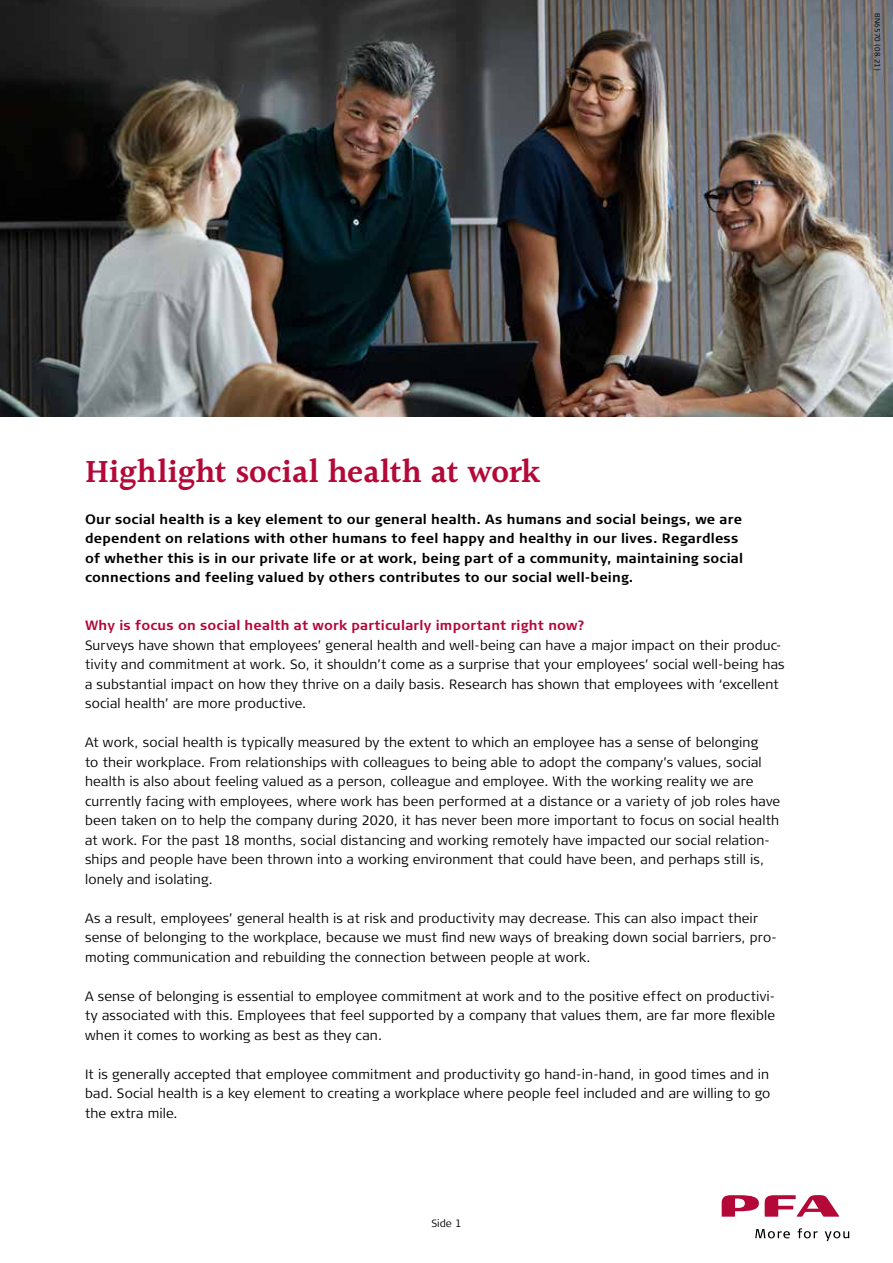
<style>
.page{position:relative;width:893px;height:1263px;background:#fff}
.page>*{position:absolute;margin:0;border:0;box-sizing:border-box;transform-origin:0 0}
.t1{font:600 33px "Halant";letter-spacing:-.005em;color:#b30838}
.t2{font:300 13.5px/19.5px "Signa Column";letter-spacing:.01em;color:#000}
.t3{font:700 13.5px/19.5px "Signa Column";letter-spacing:.015em;color:#000}
.t4{font:700 13.5px "Signa Column";letter-spacing:.015em;color:#b30838}
.t5{font:300 10.5px "Signa Column";color:#000}
.t6{font:300 7.5px "Signa Column";color:#000}
</style>
<div class="page">
<img style="left:0;top:0;width:893px;height:417px">
<svg style="left:755px;top:1229px;width:35px;height:9px"></svg>
<svg style="left:797px;top:1228px;width:21px;height:10px"></svg>
<svg style="left:825px;top:1231px;width:24px;height:10px"></svg>
<svg style="left:722px;top:1195px;width:37px;height:22px"></svg>
<svg style="left:765px;top:1195px;width:74px;height:22px"></svg>
<p class="t6" style="left:882px;top:13px;width:59px;rotate:90deg">BN6570 (08.21)</p>
<h1 class="t1" style="left:85px;top:451px;width:457px">Highlight social health at work</h1>
<p class="t3" style="left:85px;top:509px;width:660px">Our social health is a key element to our general health. As humans and social beings, we are dependent on relations with other humans to feel happy and healthy in our lives. Regardless of whether this is in our private life or at work, being part of a community, maintaining social connections and feeling valued by others contributes to our social well-being.</p>
<p class="t4" style="left:85px;top:618px;width:501px">Why is focus on social health at work particularly important right now?</p>
<p class="t2" style="left:85px;top:635px;width:701px">Surveys have shown that employees’ general health and well-being can have a major impact on their produc&shy;tivity and commitment at work. So, it shouldn’t come as a surprise that your employees’ social well-being has a substantial impact on how they thrive on a daily basis. Research has shown that employees with ‘excellent social health’ are more productive.</p>
<p class="t2" style="left:85px;top:733px;width:697px">At work, social health is typically measured by the extent to which an employee has a sense of belonging<br>to their workplace. From relationships with colleagues to being able to adopt the company’s values, social health is also about feeling valued as a person, colleague and employee. With the working reality we are currently facing with employees, where work has been performed at a distance or a variety of job roles have been taken on to help the company during 2020, it has never been more important to focus on social health at work. For the past 18 months, social distancing and working remotely have impacted our social relation&shy;ships and people have been thrown into a working environment that could have been, and perhaps still is, lonely and isolating.</p>
<p class="t2" style="left:85px;top:908px;width:693px">As a result, employees’ general health is at risk and productivity may decrease. This can also impact their sense of belonging to the workplace, because we must find new ways of breaking down social barriers, pro&shy;moting communication and rebuilding the connection between people at work.</p>
<p class="t2" style="left:85px;top:986px;width:692px;text-align:justify">A sense of belonging is essential to employee commitment at work and to the positive effect on productivi&shy;ty associated with this. Employees that feel supported by a company that values them, are far more flexible when it comes to working as best as they can.</p>
<p class="t2" style="left:85px;top:1064px;width:687px;text-align:justify">It is generally accepted that employee commitment and productivity go hand-in-hand, in good times and in bad. Social health is a key element to creating a workplace where people feel included and are willing to go the extra mile.</p>
<p class="t5" style="left:431px;top:1217px;width:32px">Side 1</p>
</div>
